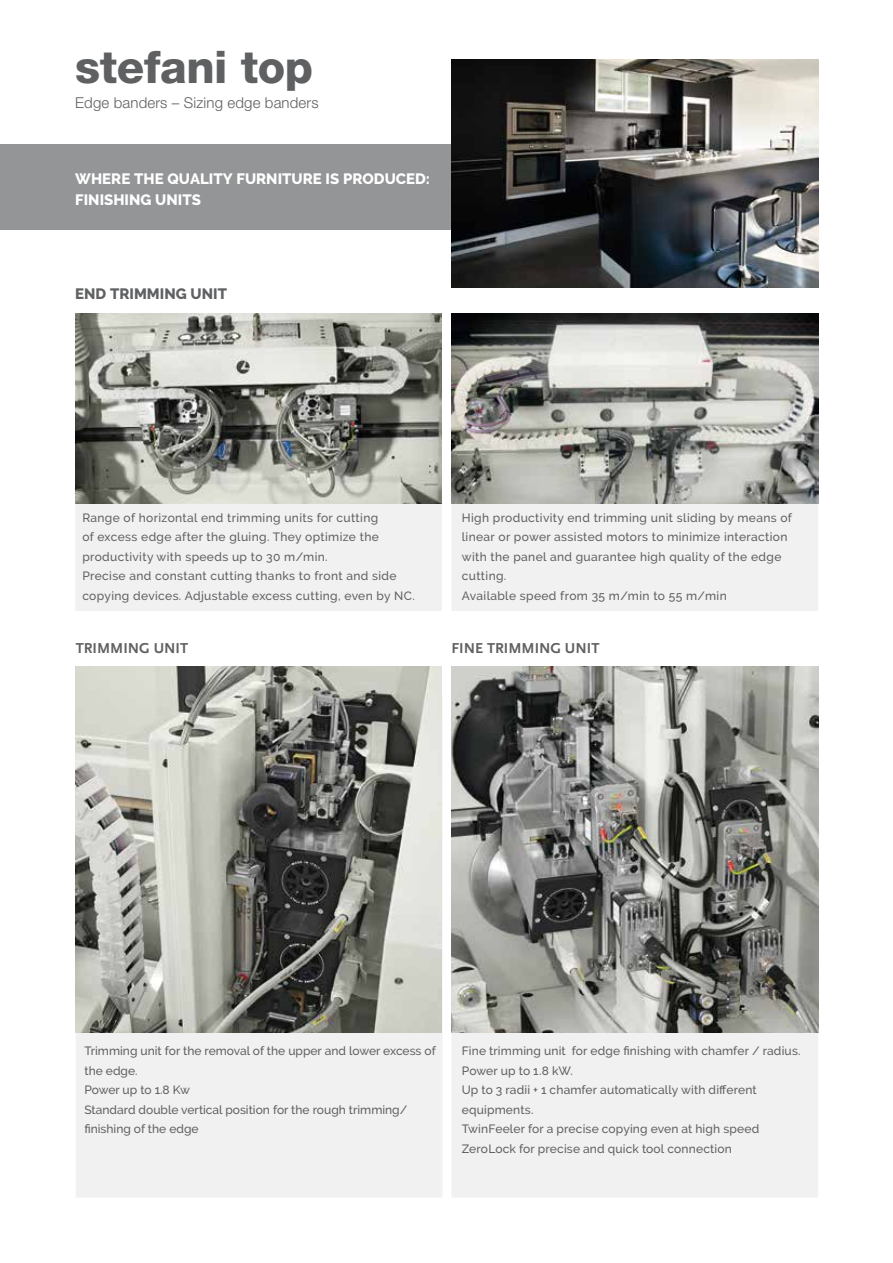
<style>
.page{position:relative;width:893px;height:1263px;background:#fff}
.page>*{position:absolute;margin:0;border:0;box-sizing:border-box;transform-origin:0 0}
.t1{font:800 45px "Helvetica Neue LT Std";letter-spacing:-.01em;color:#5f6061}
.t2{font:800 15px/21px "Raleway";color:#fff}
.t3{font:300 15px "Helvetica Neue LT Std";letter-spacing:.01em;color:#5f6061}
.t4{font:700 15px "Scala Sans";color:#5f6062}
.t5{font:800 15px "Raleway";color:#5f6062}
.t6{font:500 12px/19.5px "Raleway";letter-spacing:.02em;color:#5f6062}
.t7{font:500 12px/19.5px "Raleway";color:#5f6062}
</style>
<div class="page">
<div style="left:76px;top:1033px;width:366px;height:164px;background:#f1f1f1"></div>
<div style="left:452px;top:1033px;width:366px;height:164px;background:#f1f1f1"></div>
<div style="left:0;top:144px;width:574px;height:86px;background:#949597"></div>
<div style="left:75px;top:503px;width:367px;height:108px;background:#f1f1f1"></div>
<div style="left:451px;top:503px;width:367px;height:108px;background:#f1f1f1"></div>
<img style="left:451px;top:59px;width:367px;height:229px">
<img style="left:75px;top:313px;width:367px;height:190px">
<img style="left:76px;top:666px;width:366px;height:367px">
<img style="left:451px;top:666px;width:367px;height:367px">
<img style="left:451px;top:313px;width:367px;height:190px">
<h1 class="t1" style="left:75px;top:40px;width:240px">stefani top</h1>
<p class="t3" style="left:75px;top:93px;width:245px">Edge banders – Sizing edge banders</p>
<p class="t2" style="left:75px;top:168px;width:356px">WHERE THE QUALITY FURNITURE IS PRODUCED:<br>FINISHING UNITS</p>
<p class="t5" style="left:75px;top:285px;width:153px">END TRIMMING UNIT</p>
<p class="t6" style="left:82px;top:508px;width:334px">Range of horizontal end trimming units for cutting<br>of excess edge after the gluing. They optimize the productivity with speeds up to 30 m/min.<br>Precise and constant cutting thanks to front and side copying devices. Adjustable excess cutting, even by NC.</p>
<p class="t6" style="left:462px;top:508px;width:332px">High productivity end trimming unit sliding by means of linear or power assisted motors to minimize interaction with the panel and guarantee high quality of the edge cutting.<br>Available speed from 35 m/min to 55 m/min</p>
<p class="t4" style="left:76px;top:640px;width:114px">TRIMMING UNIT</p>
<p class="t4" style="left:451px;top:640px;width:149px">FINE TRIMMING UNIT</p>
<p class="t7" style="left:84px;top:1041px;width:353px">Trimming unit for the removal of the upper and lower excess of the edge.<br>Power up to 1.8 Kw<br>Standard double vertical position for the rough trimming/ finishing of the edge</p>
<p class="t6" style="left:462px;top:1041px;width:340px">Fine trimming unit for edge finishing with chamfer / radius.<br>Power up to 1.8 kW.<br>Up to 3 radii + 1 chamfer automatically with different equipments.<br>TwinFeeler for a precise copying even at high speed ZeroLock for precise and quick tool connection</p>
</div>
